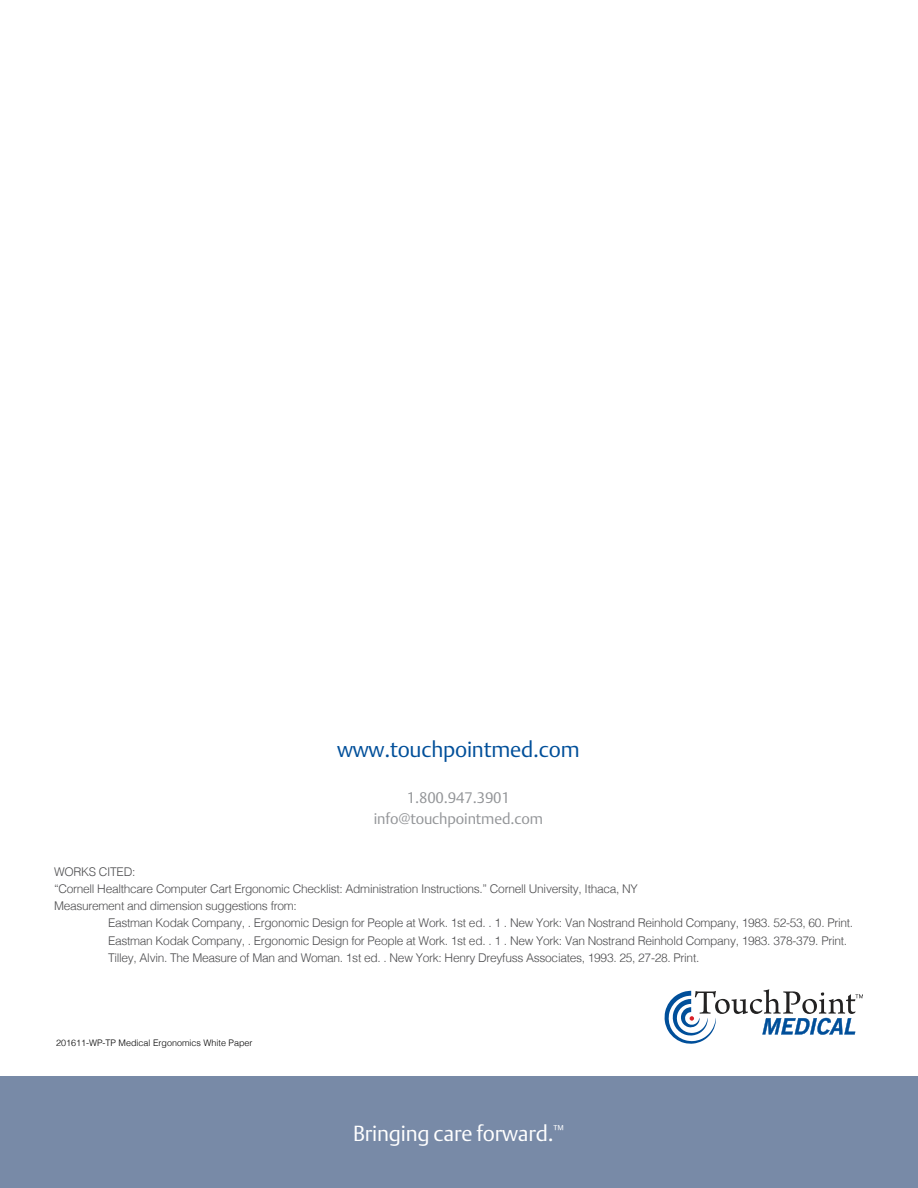
<style>
.page{position:relative;width:918px;height:1188px;background:#fff}
.page>*{position:absolute;margin:0;border:0;box-sizing:border-box;transform-origin:0 0}
.t1{font:300 21.6px "DTL Argo T";color:#fff}
.t2{font:300 21.6px "DTL Argo T";color:#004f9a}
.t3{font:300 15.15px/21.1px "DTL Argo T";letter-spacing:-.01em;color:#939598;text-align:center}
.t4{font:300 12px "Helvetica";letter-spacing:-.025em;color:#4d4d4f}
.t5{font:300 9px "Helvetica";color:#000}
</style>
<div class="page">
<div style="left:0;top:1076px;width:918px;height:112px;background:#788aa7"></div>
<svg style="left:665px;top:989px;width:198px;height:55px"></svg>
<h1 class="t2" style="left:337px;top:737px;width:244px">www.touchpointmed.com</h1>
<p class="t3" style="left:374px;top:787px;width:171px">1.800.947.3901 info@touchpointmed.com</p>
<p class="t4" style="left:54px;top:861px;width:83px">Works cited:</p>
<p class="t4" style="left:54px;top:878px;width:585px">“Cornell Healthcare Computer Cart Ergonomic Checklist: Administration I nstructions.” Cornell University, Ithaca, NY</p>
<p class="t4" style="left:54px;top:896px;width:244px">Measurement and dimension suggestions from:</p>
<p class="t4" style="left:108px;top:913px;width:747px">Eastman Kodak Company, . Ergonomic Design for People at Work. 1st ed. . 1 . New York: Van Nostrand Reinhold Company, 1983. 52-53, 60. Print.</p>
<p class="t4" style="left:108px;top:930px;width:741px">Eastman Kodak Company, . Ergonomic Design for People at Work. 1st ed. . 1 . New York: Van Nostrand Reinhold Company, 1983. 378-379. Print.</p>
<p class="t4" style="left:108px;top:947px;width:593px">Tilley, Alvin. The Measure of Man and Woman. 1st ed. . New York: Henry Dreyfuss Associates, 1993. 25, 27-28. Print.</p>
<p class="t5" style="left:56px;top:1035px;width:198px">201611-WP-TP Medical Ergonomics White Paper</p>
<h1 class="t1" style="left:353px;top:1121px;width:212px">Bringing care forward.<sup>™</sup></h1>
</div>
